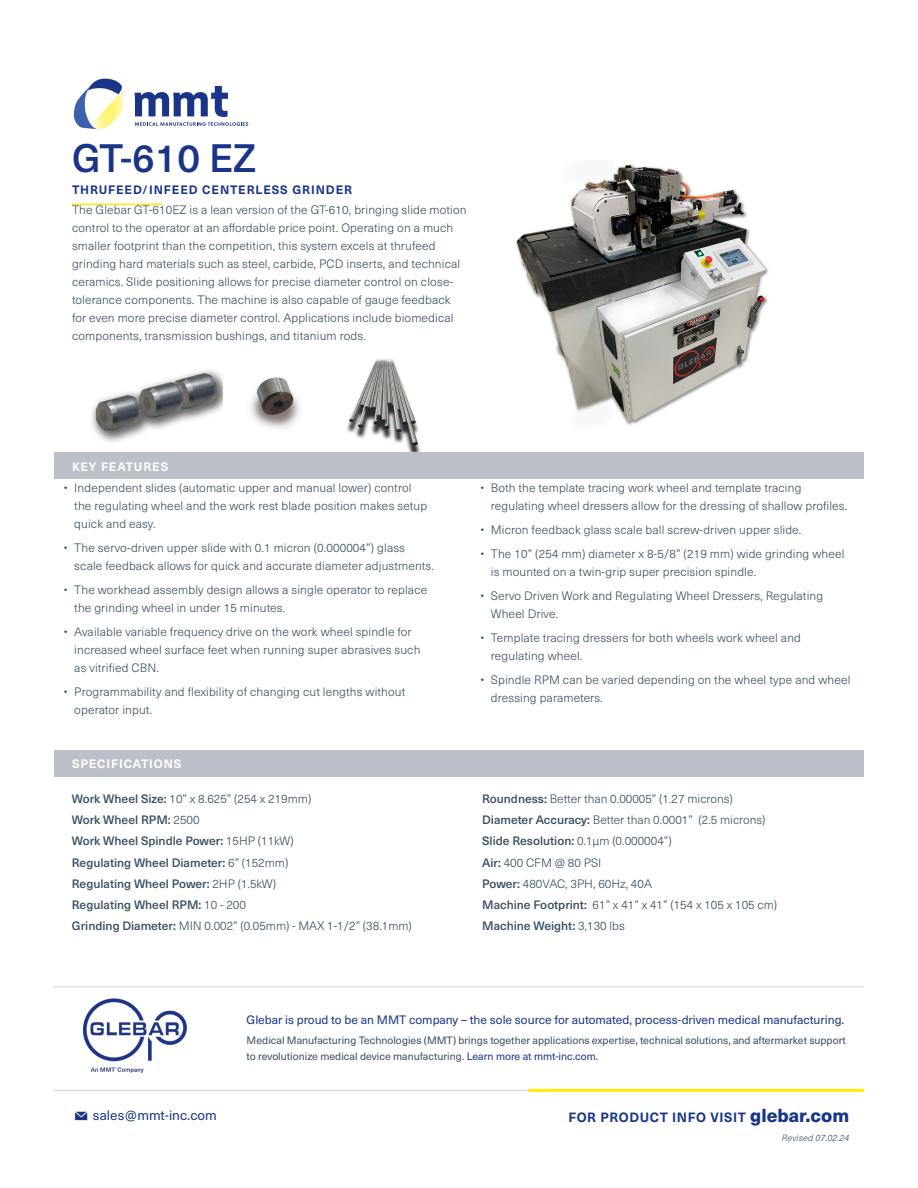
<style>
.page{position:relative;width:918px;height:1188px;background:#fff}
.page>*{position:absolute;margin:0;border:0;box-sizing:border-box;transform-origin:0 0}
.t1{font:500 39px "Neue Haas Unica W1 G";color:#1a3588}
.t2{font:13.5px "Neue Haas Unica W1 G";color:#1a3588}
.t3{font:700 13.2px "Neue Haas Unica W1 G";letter-spacing:.05em;color:#1a3588}
.t4{font:300 12px/18px "Neue Haas Unica W1 G";letter-spacing:.01em;color:#364e62}
.t5{font:500 12px "Neue Haas Unica W1 G";color:#364e62}
.t6{font:12px "Neue Haas Unica W1 G";color:#1a3588}
.t7{font:700 12px "Neue Haas Unica W1 G";letter-spacing:.075em;color:#1a3588}
.t8{font:700 12px "Neue Haas Unica W1 G";letter-spacing:.075em;color:#fff}
.t9{font:10.5px/16.5px "Neue Haas Unica W1 G";color:#364e62}
.t10{font:italic 300 9px "Neue Haas Unica W1 G";letter-spacing:.01em;color:#364e62}
.s1{font-weight:500}
.s2{font-weight:300}
.s3{color:#1a3588}
.s4{font-weight:800;font-size:18.45px}
</style>
<div class="page">
<div style="left:54px;top:452px;width:810px;height:27px;background:#bbbfc7"></div>
<div style="left:54px;top:750px;width:810px;height:27px;background:#bbbfc7"></div>
<hr style="left:72px;top:203px;width:90px;height:2px;background:#ffed01">
<svg style="left:74px;top:78px;width:50px;height:51px"></svg>
<svg style="left:135px;top:86px;width:113px;height:40px"></svg>
<svg style="left:75px;top:1112px;width:12px;height:8px"></svg>
<hr style="left:54px;top:1090px;width:810px;height:1px;background:#bbbfc7">
<hr style="left:54px;top:986px;width:810px;height:2px;background:#bbbfc7">
<hr style="left:528px;top:1089px;width:336px;height:3px;background:#ffed01">
<img style="left:70px;top:986px;width:130px;height:87px">
<img style="left:515px;top:164px;width:254px;height:261px">
<img style="left:91px;top:370px;width:132px;height:72px">
<img style="left:250px;top:377px;width:50px;height:52px">
<img style="left:346px;top:359px;width:75px;height:93px">
<p class="t1" style="left:72px;top:129px;width:185px">GT-610 EZ</p>
<p class="t7" style="left:72px;top:181px;width:282px">THRUFEED/INFEED CENTERLESS GRINDER</p>
<p class="t4" style="left:72px;top:200px;width:396px">The Glebar GT-610EZ is a lean version of the GT-610, bringing slide motion control to the operator at an affordable price point. Operating on a much smaller footprint than the competition, this system excels at thrufeed grinding hard materials such as steel, carbide, PCD inserts, and technical ceramics. Slide positioning allows for precise diameter control on close&shy;tolerance components. The machine is also capable of gauge feedback for even more precise diameter control. Applications include biomedical components, transmission bushings, and titanium rods.</p>
<p class="t8" style="left:72px;top:458px;width:98px">KEY FEATURES</p>
<p class="t4" style="left:74px;top:479px;width:354px;text-indent:-10px">• Independent slides (automatic upper and manual lower) control the regulating wheel and the work rest blade position makes setup quick and easy.</p>
<p class="t4" style="left:74px;top:539px;width:361px;text-indent:-10px">• The servo-driven upper slide with 0.1 micron (0.000004”) glass scale feedback allows for quick and accurate diameter adjustments.</p>
<p class="t4" style="left:74px;top:581px;width:354px;text-indent:-10px">• The workhead assembly design allows a single operator to replace the grinding wheel in under 15 minutes.</p>
<p class="t4" style="left:74px;top:623px;width:348px;text-indent:-10px">• Available variable frequency drive on the work wheel spindle for increased wheel surface feet when running super abrasives such as vitrified CBN.</p>
<p class="t4" style="left:74px;top:683px;width:333px;text-indent:-10px">• Programmability and flexibility of changing cut lengths without operator input.</p>
<p class="t8" style="left:72px;top:755px;width:111px">SPECIFICATIONS</p>
<p class="t4" style="left:72px;top:789px;width:241px"><span class="s1">Work Wheel Size:</span> 10” x 8.625” (254 x 219mm)</p>
<p class="t5" style="left:72px;top:811px;width:129px">Work Wheel RPM: <span class="s2">2500</span></p>
<p class="t5" style="left:72px;top:832px;width:223px">Work Wheel Spindle Power: <span class="s2">15HP (11kW)</span></p>
<p class="t5" style="left:72px;top:853px;width:218px">Regulating Wheel Diameter: <span class="s2">6” (152mm)</span></p>
<p class="t5" style="left:72px;top:874px;width:206px">Regulating Wheel Power: <span class="s2">2HP (1.5kW)</span></p>
<p class="t5" style="left:72px;top:896px;width:176px">Regulating Wheel RPM: <span class="s2">10 - 200</span></p>
<p class="t4" style="left:72px;top:916px;width:342px"><span class="s1">Grinding Diameter:</span> MIN 0.002” (0.05mm) - MAX 1-1/2” (38.1mm)</p>
<p class="t4" style="left:491px;top:479px;width:358px;text-indent:-10px">• Both the template tracing work wheel and template tracing regulating wheel dressers allow for the dressing of shallow profiles.</p>
<p class="t4" style="left:480px;top:521px;width:323px">• Micron feedback glass scale ball screw-driven upper slide.</p>
<p class="t4" style="left:491px;top:545px;width:355px;text-indent:-10px">• The 10” (254 mm) diameter x 8-5/8” (219 mm) wide grinding wheel is mounted on a twin-grip super precision spindle.</p>
<p class="t4" style="left:491px;top:587px;width:334px;text-indent:-10px">• Servo Driven Work and Regulating Wheel Dressers, Regulating<br>Wheel Drive.</p>
<p class="t4" style="left:491px;top:629px;width:312px;text-indent:-10px">• Template tracing dressers for both wheels work wheel and regulating wheel.</p>
<p class="t4" style="left:491px;top:671px;width:361px;text-indent:-10px">• Spindle RPM can be varied depending on the wheel type and wheel dressing parameters.</p>
<p class="t4" style="left:482px;top:789px;width:252px"><span class="s1">Roundness:</span> Better than 0.00005” (1.27 microns)</p>
<p class="t4" style="left:482px;top:810px;width:285px"><span class="s1">Diameter Accuracy:</span> Better than 0.0001” (2.5 microns)</p>
<p class="t5" style="left:482px;top:832px;width:191px">Slide Resolution: <span class="s2">0.1µm (0.000004”)</span></p>
<p class="t4" style="left:482px;top:853px;width:121px"><span class="s1">Air:</span> 400 CFM @ 80 PSI</p>
<p class="t4" style="left:482px;top:874px;width:171px"><span class="s1">Power:</span> 480VAC, 3PH, 60Hz, 40A</p>
<p class="t4" style="left:482px;top:895px;width:296px"><span class="s1">Machine Footprint:</span> 61” x 41” x 41” (154 x 105 x 105 cm)</p>
<p class="t5" style="left:482px;top:917px;width:144px">Machine Weight: <span class="s2">3,130 lbs</span></p>
<p class="t6" style="left:247px;top:1011px;width:599px">Glebar is proud to be an MMT company – the sole source for automated, process-driven medical manufacturing.</p>
<p class="t9" style="left:247px;top:1031px;width:601px">Medical Manufacturing Technologies (MMT) brings together applications expertise, technical solutions, and aftermarket support to revolutionize medical device manufacturing. <span class="s3">Learn more at mmt-inc.com.</span></p>
<p class="t2" style="left:93px;top:1105px;width:126px">sales@mmt-inc.com</p>
<p class="t3" style="left:568px;top:1107px;width:282px">FOR PRODUCT INFO VISIT <span class="s4">glebar.com</span></p>
<p class="t10" style="left:782px;top:1131px;width:69px">Revised 07.02.24</p>
</div>
